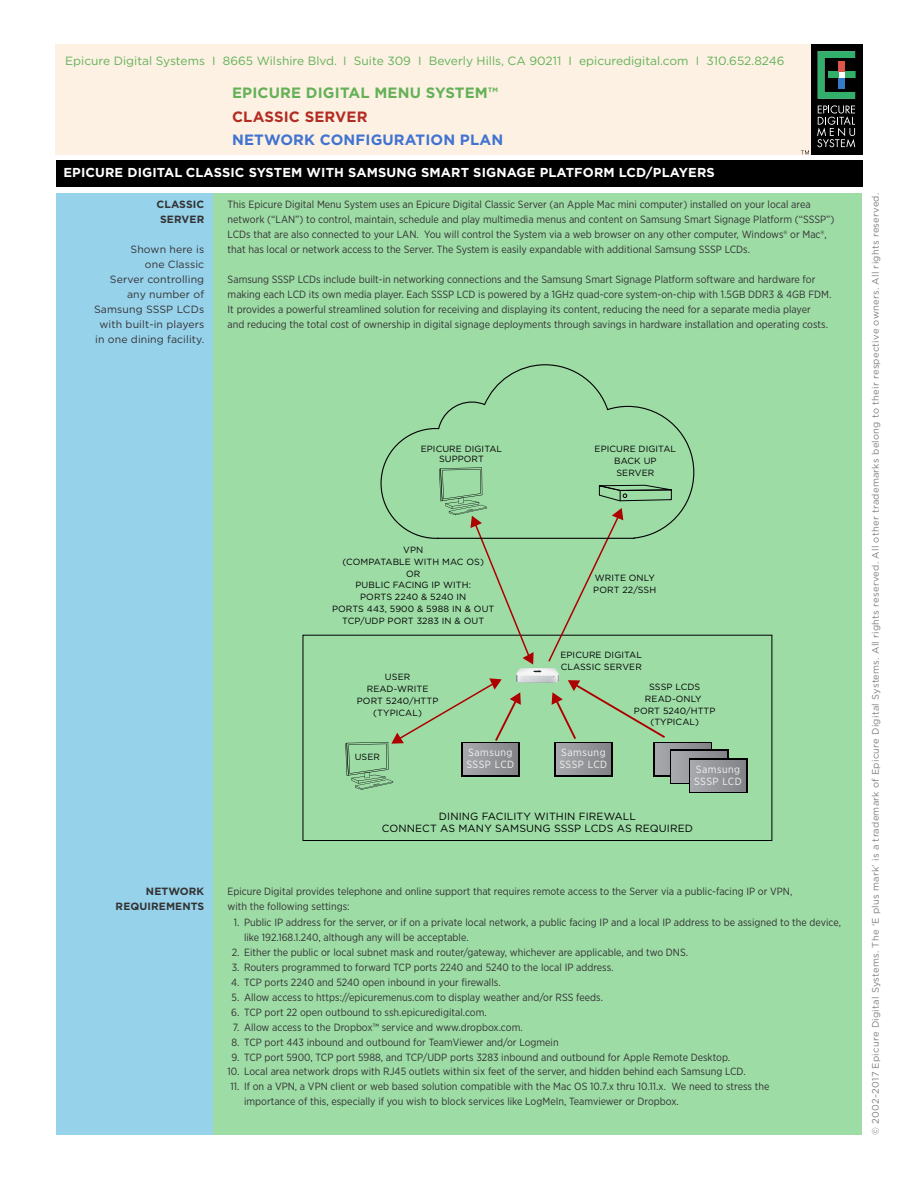
<style>
.page{position:relative;width:918px;height:1188px;background:#fff}
.page>*{position:absolute;margin:0;border:0;box-sizing:border-box;transform-origin:0 0}
.t1{font:700 15px "Gotham";letter-spacing:.01em;color:#64b158}
.t2{font:700 15px "Gotham";letter-spacing:.01em;color:#4173d1}
.t3{font:700 15px "Gotham";letter-spacing:.01em;color:#b32c24}
.t4{font:700 12.9px "Gotham";letter-spacing:.01em;color:#fff}
.t5{font:12px "Gotham";color:#64b158}
.t6{font:10.5px/15px "Gotham Narrow";color:#333}
.t7{font:10.5px/15px "Gotham";letter-spacing:.01em;color:#333;text-align:right}
.t8{font:10.5px/12px "Gotham";letter-spacing:.01em;color:#000;text-align:center}
.t9{font:10.5px/12px "Gotham Narrow";letter-spacing:.05em;color:#f2f2f2}
.t10{font:700 10.5px/15px "Gotham";letter-spacing:.01em;color:#333;text-align:center}
.t11{font:9.45px "Gotham";letter-spacing:.025em;color:#808080}
.t12{font:9px/12px "Gotham";letter-spacing:.01em;color:#000;text-align:center}
</style>
<div class="page">
<div style="left:212px;top:193px;width:650px;height:942px;background:#9edca6"></div>
<div style="left:56px;top:193px;width:156px;height:942px;background:#97d2eb"></div>
<img style="left:517px;top:668px;width:41px;height:15px">
<svg style="left:554px;top:742px;width:59px;height:34px"></svg>
<div style="left:556px;top:744px;width:55px;height:31px;background:linear-gradient(to right,#a7a9ac,#818386)"></div>
<svg style="left:654px;top:742px;width:58px;height:34px"></svg>
<div style="left:655px;top:744px;width:55px;height:31px;background:linear-gradient(to right,#a7a9ac,#818386)"></div>
<div style="left:670px;top:750px;width:58px;height:34px;background:#a7a9ac"></div>
<div style="left:672px;top:751px;width:55px;height:31px;background:linear-gradient(to right,#a7a9ac,#818386)"></div>
<div style="left:689px;top:759px;width:58px;height:34px;background:linear-gradient(to right,#a8aaad,#818386)"></div>
<div style="left:691px;top:760px;width:55px;height:31px;background:linear-gradient(to right,#a7a9ac,#818386)"></div>
<div style="left:303px;top:635px;width:469px;height:206px;border:1px solid #000"></div>
<svg style="left:552px;top:680px;width:113px;height:59px"></svg>
<svg style="left:345px;top:678px;width:176px;height:112px"></svg>
<svg style="left:439px;top:539px;width:95px;height:126px"></svg>
<svg style="left:547px;top:539px;width:76px;height:123px"></svg>
<svg style="left:380px;top:364px;width:315px;height:175px"></svg>
<div style="left:56px;top:44px;width:755px;height:110px;background:#fcf1e3"></div>
<div style="left:811px;top:44px;width:51px;height:110px;background:#000"></div>
<svg style="left:817px;top:105px;width:38px;height:42px"></svg>
<svg style="left:801px;top:150px;width:8px;height:4px"></svg>
<svg style="left:818px;top:51px;width:37px;height:48px"></svg>
<div style="left:56px;top:160px;width:806px;height:27px;background:#000"></div>
<p class="t5" style="left:65px;top:53px;width:721px">Epicure Digital Systems I 8665 Wilshire Blvd. I Suite 309 I Beverly Hills, CA 90211 I epicuredigital.com I 310.652.8246</p>
<h1 class="t1" style="left:232px;top:82px;width:268px">EPICURE DIGITAL MENU SYSTEM™</h1>
<h1 class="t3" style="left:232px;top:106px;width:137px">CLASSIC SERVER</h1>
<h1 class="t2" style="left:232px;top:130px;width:273px">NETWORK CONFIGURATION PLAN</h1>
<p class="t4" style="left:63px;top:164px;width:653px">EPICURE DIGITAL CLASSIC SYSTEM WITH SAMSUNG SMART SIGNAGE PLATFORM LCD/PLAYERS</p>
<p class="t6" style="left:228px;top:197px;width:608px">This Epicure Digital Menu System uses an Epicure Digital Classic Server (an Apple Mac mini computer) installed on your local area network (“LAN”) to control, maintain, schedule and play multimedia menus and content on Samsung Smart Signage Platform (“SSSP”)<br>LCDs that are also connected to your LAN. You will control the System via a web browser on any other computer, Windows® or Mac®, that has local or network access to the Server. The System is easily expandable with additional Samsung SSSP LCDs.</p>
<p class="t6" style="left:228px;top:272px;width:605px">Samsung SSSP LCDs include built-in networking connections and the Samsung Smart Signage Platform software and hardware for making each LCD its own media player. Each SSSP LCD is powered by a 1GHz quad-core system-on-chip with 1.5GB DDR3 &amp; 4GB FDM.<br>It provides a powerful streamlined solution for receiving and displaying its content, reducing the need for a separate media player<br>and reducing the total cost of ownership in digital signage deployments through savings in hardware installation and operating costs.</p>
<p class="t10" style="left:157px;top:197px;width:49px">CLASSIC<br>SERVER</p>
<p class="t7" style="left:94px;top:242px;width:112px">Shown here is<br>one Classic<br>Server controlling any number of<br>Samsung SSSP LCDs with built-in players in one dining facility.</p>
<p class="t12" style="left:421px;top:443px;width:83px;line-height:9.9px">EPICURE DIGITAL<br>SUPPORT</p>
<p class="t12" style="left:332px;top:543px;width:164px">VPN<br>(COMPATABLE WITH MAC OS)<br>OR<br>PUBLIC FACING IP WITH:<br>PORTS 2240 &amp; 5240 IN<br>PORTS 443, 5900 &amp; 5988 IN &amp; OUT<br>TCP/UDP PORT 3283 IN &amp; OUT</p>
<p class="t12" style="left:357px;top:671px;width:83px">USER<br>READ-WRITE<br>PORT 5240/HTTP (TYPICAL)</p>
<p class="t12" style="left:595px;top:442px;width:83px">EPICURE DIGITAL<br>BACK UP<br>SERVER</p>
<p class="t12" style="left:593px;top:572px;width:64px;text-align:left">WRITE ONLY<br>PORT 22/SSH</p>
<p class="t12" style="left:560px;top:649px;width:83px;text-align:left">EPICURE DIGITAL<br>CLASSIC SERVER</p>
<p class="t12" style="left:634px;top:680px;width:83px">SSSP LCDS<br>READ-ONLY<br>PORT 5240/HTTP (TYPICAL)</p>
<p class="t12" style="left:355px;top:751px;width:27px">USER</p>
<p class="t9" style="left:559px;top:747px;width:49px">Samsung<br>SSSP LCD</p>
<p class="t9" style="left:466px;top:747px;width:49px">Samsung<br>SSSP LCD</p>
<p class="t9" style="left:694px;top:763px;width:49px">Samsung<br>SSSP LCD</p>
<p class="t10" style="left:116px;top:884px;width:90px;text-align:right">NETWORK<br>REQUIREMENTS</p>
<p class="t8" style="left:382px;top:810px;width:313px">DINING FACILITY WITHIN FIREWALL<br>CONNECT AS MANY SAMSUNG SSSP LCDS AS REQUIRED</p>
<p class="t6" style="left:228px;top:884px;width:566px">Epicure Digital provides telephone and online support that requires remote access to the Server via a public-facing IP or VPN, with the following settings:</p>
<p class="t6" style="left:244px;top:915px;width:598px;text-indent:-10px">1. Public IP address for the server, or if on a private local network, a public facing IP and a local IP address to be assigned to the device, like 192.168.1.240, although any will be acceptable.</p>
<p class="t6" style="left:232px;top:945px;width:458px">2. Either the public or local subnet mask and router/gateway, whichever are applicable, and two DNS.</p>
<p class="t6" style="left:232px;top:959px;width:383px">3. Routers programmed to forward TCP ports 2240 and 5240 to the local IP address.</p>
<p class="t6" style="left:231px;top:974px;width:271px">4. TCP ports 2240 and 5240 open inbound in your firewalls.</p>
<p class="t6" style="left:232px;top:989px;width:373px">5. Allow access to https://epicuremenus.com to display weather and/or RSS feeds.</p>
<p class="t6" style="left:231px;top:1004px;width:257px">6. TCP port 22 open outbound to ssh.epicuredigital.com.</p>
<p class="t6" style="left:233px;top:1019px;width:292px">7. Allow access to the Dropbox™ service and www.dropbox.com.</p>
<p class="t6" style="left:231px;top:1034px;width:329px">8. TCP port 443 inbound and outbound for TeamViewer and/or Logmein</p>
<p class="t6" style="left:231px;top:1049px;width:500px">9. TCP port 5900, TCP port 5988, and TCP/UDP ports 3283 inbound and outbound for Apple Remote Desktop.</p>
<p class="t6" style="left:228px;top:1064px;width:520px">10. Local area network drops with RJ45 outlets within six feet of the server, and hidden behind each Samsung LCD.</p>
<p class="t6" style="left:244px;top:1079px;width:527px;text-indent:-14px">11. If on a VPN, a VPN client or web based solution compatible with the Mac OS 10.7.x thru 10.11.x. We need to stress the importance of this, especially if you wish to block services like LogMeIn, Teamviewer or Dropbox.</p>
<p class="t11" style="left:869px;top:1135px;width:943px;rotate:-90deg">© 2002-2017 Epicure Digital Systems. The ‘E plus mark’ is a trademark of Epicure Digital Systems. All rights reserved. All other trademarks belong to their respective owners. All rights reserved.</p>
</div>
